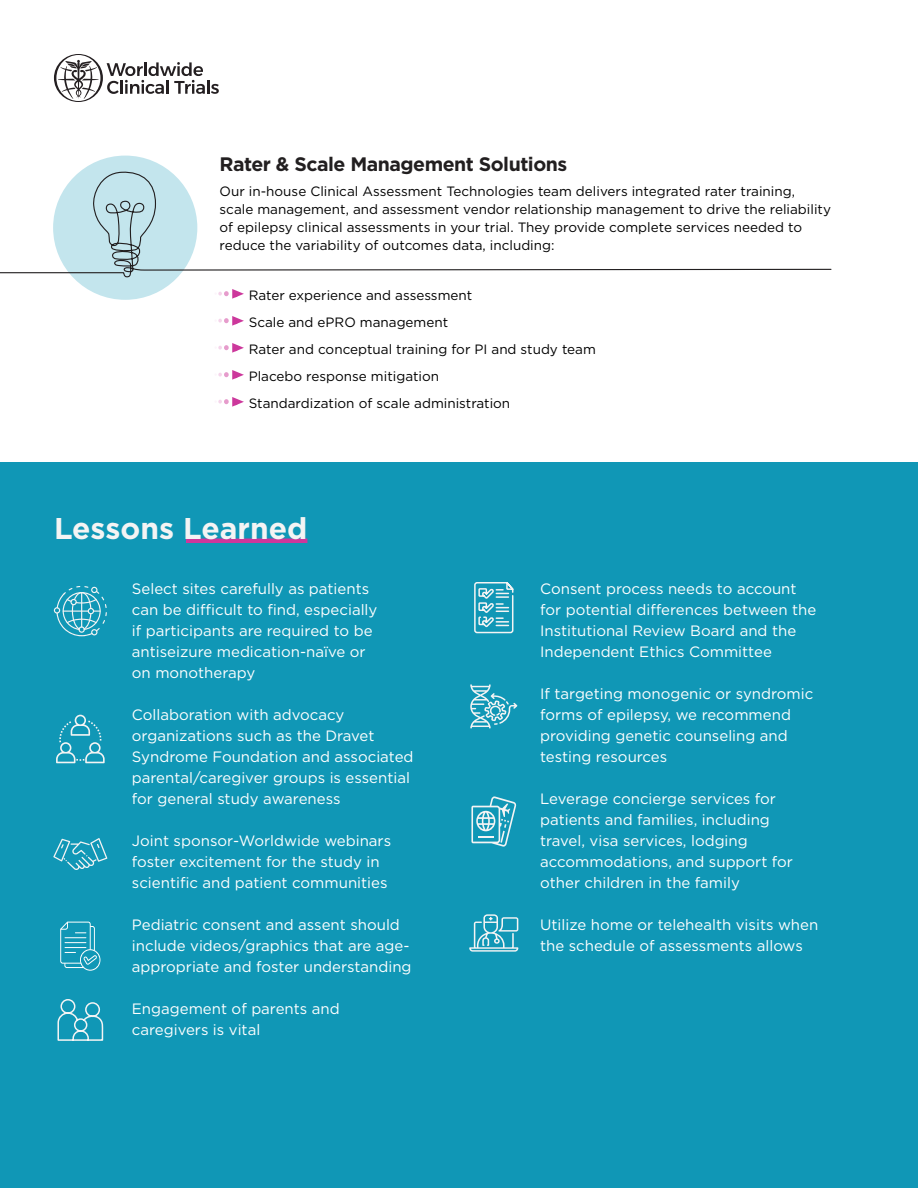
<style>
.page{position:relative;width:918px;height:1188px;background:#fff}
.page>*{position:absolute;margin:0;border:0;box-sizing:border-box;transform-origin:0 0}
.t1{font:700 30px "Gotham";color:#f4f4f4}
.t2{font:700 19.5px "Gotham";letter-spacing:-.025em;color:#221f20}
.t3{font:15px/21px "Gotham";color:#fff}
.t4{font:13.5px/18px "Gotham";color:#000}
.s1{font-family:"Alexandria";font-size:18px;color:#cd379b}
</style>
<div class="page">
<svg style="left:218px;top:289px;width:26px;height:10px"></svg>
<div style="left:0;top:462px;width:918px;height:726px;background:#1097b6"></div>
<svg style="left:218px;top:316px;width:26px;height:10px"></svg>
<svg style="left:218px;top:343px;width:26px;height:10px"></svg>
<svg style="left:218px;top:370px;width:26px;height:10px"></svg>
<svg style="left:218px;top:397px;width:26px;height:10px"></svg>
<hr style="left:207px;top:80px;width:3px;height:14px;background:#241f21">
<svg style="left:211px;top:84px;width:8px;height:10px"></svg>
<svg style="left:54px;top:54px;width:151px;height:48px"></svg>
<svg style="left:54px;top:586px;width:53px;height:51px"></svg>
<div style="left:186px;top:538px;width:121px;height:5px;background:#cd379b"></div>
<div style="left:53px;top:156px;width:144px;height:144px;background:#c3e5ed;border-radius:50%"></div>
<svg style="left:0;top:171px;width:832px;height:108px"></svg>
<svg style="left:53px;top:838px;width:54px;height:32px"></svg>
<svg style="left:56px;top:715px;width:49px;height:48px"></svg>
<svg style="left:60px;top:922px;width:40px;height:49px"></svg>
<svg style="left:57px;top:999px;width:47px;height:42px"></svg>
<svg style="left:469px;top:914px;width:49px;height:38px"></svg>
<svg style="left:471px;top:796px;width:45px;height:51px"></svg>
<svg style="left:470px;top:684px;width:47px;height:44px"></svg>
<svg style="left:474px;top:582px;width:40px;height:52px"></svg>
<h2 class="t2" style="left:220px;top:152px;width:349px">Rater &amp; Scale Management Solutions</h2>
<p class="t4" style="left:220px;top:182px;width:613px">Our in-house Clinical Assessment Technologies team delivers integrated rater training, scale management, and assessment vendor relationship management to drive the reliability of epilepsy clinical assessments in your trial. They provide complete services needed to reduce the variability of outcomes data, including:</p>
<p class="t4" style="left:233px;top:286px;width:241px"><span class="s1">•</span> Rater experience and assessment</p>
<p class="t4" style="left:233px;top:313px;width:217px"><span class="s1">•</span> Scale and ePRO management</p>
<p class="t4" style="left:233px;top:340px;width:364px"><span class="s1">•</span> Rater and conceptual training for PI and study team</p>
<p class="t4" style="left:233px;top:367px;width:208px"><span class="s1">•</span> Placebo response mitigation</p>
<p class="t4" style="left:233px;top:394px;width:279px"><span class="s1">•</span> Standardization of scale administration</p>
<h1 class="t1" style="left:54px;top:508px;width:255px">Lessons Learned</h1>
<p class="t3" style="left:132px;top:578px;width:247px">Select sites carefully as patients can be difficult to find, especially if participants are required to be antiseizure medication-naïve or on monotherapy</p>
<p class="t3" style="left:132px;top:704px;width:283px">Collaboration with advocacy organizations such as the Dravet Syndrome Foundation and associated parental/caregiver groups is essential for general study awareness</p>
<p class="t3" style="left:132px;top:830px;width:261px">Joint sponsor-Worldwide webinars foster excitement for the study in scientific and patient communities</p>
<p class="t3" style="left:132px;top:914px;width:281px">Pediatric consent and assent should include videos/graphics that are age&shy;appropriate and foster understanding</p>
<p class="t3" style="left:132px;top:998px;width:209px">Engagement of parents and caregivers is vital</p>
<p class="t3" style="left:540px;top:578px;width:278px">Consent process needs to account for potential differences between the Institutional Review Board and the Independent Ethics Committee</p>
<p class="t3" style="left:540px;top:683px;width:275px">If targeting monogenic or syndromic forms of epilepsy, we recommend providing genetic counseling and testing resources</p>
<p class="t3" style="left:540px;top:788px;width:254px">Leverage concierge services for patients and families, including travel, visa services, lodging accommodations, and support for other children in the family</p>
<p class="t3" style="left:540px;top:914px;width:280px">Utilize home or telehealth visits when the schedule of assessments allows</p>
</div>
